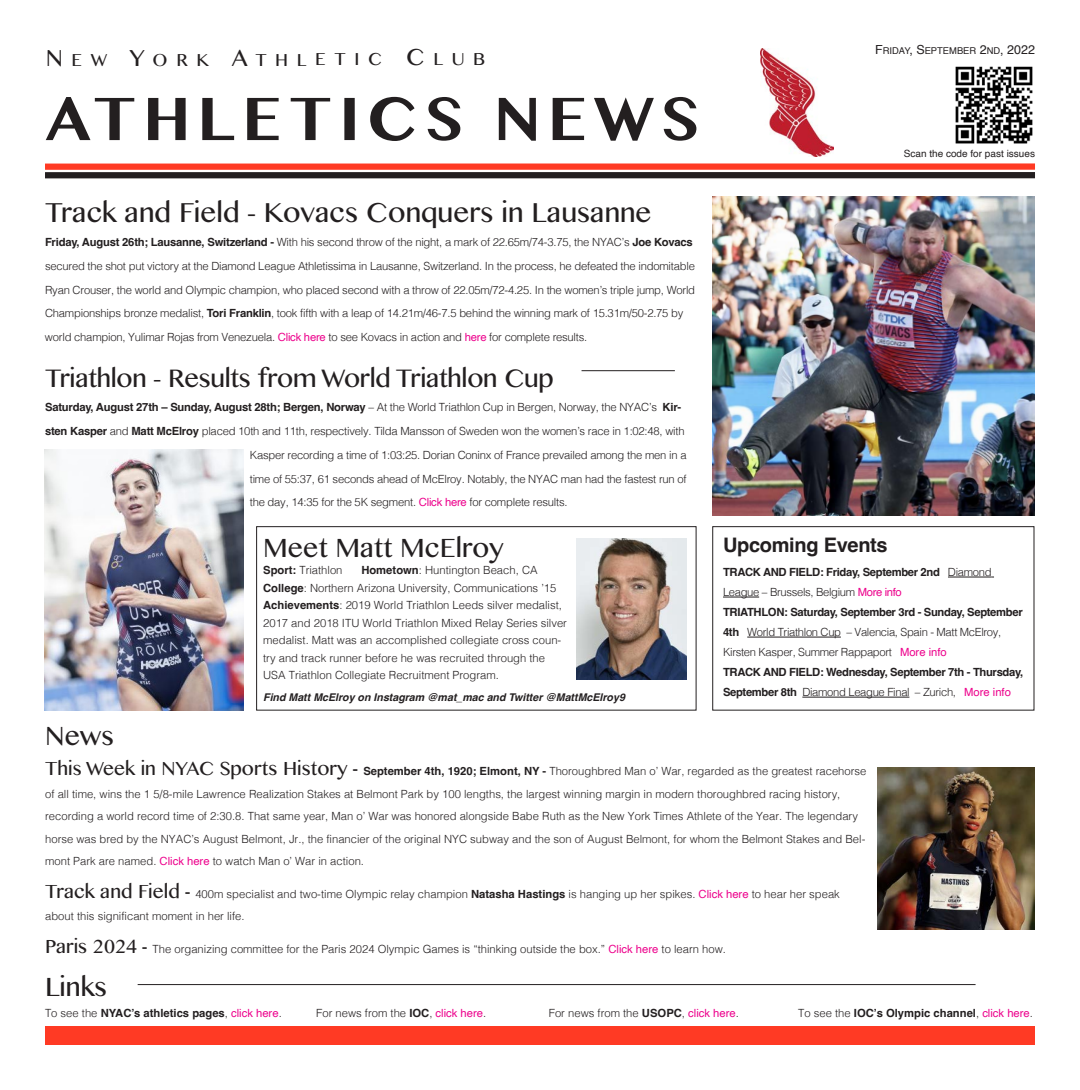
<style>
.page{position:relative;width:1080px;height:1090px;background:#fff}
.page>*{position:absolute;margin:0;border:0;box-sizing:border-box;transform-origin:0 0}
.t1{font:700 71.25px "Khmer MN";letter-spacing:.09em;color:#231f20}
.t2{font:32.5px "Khmer MN";color:#231f20}
.t3{font:31.25px "Khmer MN";color:#231f20}
.t4{font:30px "Khmer MN";letter-spacing:-.01em;color:#231f20}
.t5{font:20.62px "Khmer MN";letter-spacing:.42em;color:#231f20}
.t6{font:700 20px "Helvetica";letter-spacing:-.015em;color:#231f20}
.t7{font:300 11.25px/22.5px "Helvetica";color:#231f20}
.t8{font:300 11.25px/23.8px "Helvetica";letter-spacing:-.02em;color:#231f20}
.t9{font:700 11.25px/20px "Helvetica";letter-spacing:-.03em;color:#231f20}
.t10{font:700 11.25px "Helvetica";color:#231f20}
.t11{font:300 11.25px "Helvetica";letter-spacing:-.03em;color:#231f20}
.t12{font:italic 700 10.62px "Helvetica";color:#231f20}
.t13{font:10px "Helvetica";color:#231f20}
.t14{font:9.38px "Helvetica";color:#231f20}
.s1{font-size:27.5px}
.s2{font-weight:700}
.s3{font-weight:400;color:#ed028c}
.s4{font-weight:300}
.s5{font-size:12.5px}
.s6{font-family:"Khmer MN";font-weight:400;font-size:22.5px}
.s7{font-weight:400;font-size:17.5px}
</style>
<div class="page">
<div style="left:45px;top:1025px;width:990px;height:19px;background:#ff3a24"></div>
<img style="left:955px;top:66px;width:78px;height:78px">
<img style="left:760px;top:48px;width:73px;height:109px">
<div style="left:45px;top:172px;width:990px;height:6px;background:#231f20"></div>
<div style="left:45px;top:163px;width:990px;height:7px;background:#ff3a24"></div>
<div style="left:256px;top:526px;width:440px;height:184px;border:1px solid #231f20"></div>
<img style="left:576px;top:538px;width:111px;height:141px">
<div style="left:712px;top:526px;width:322px;height:184px;border:1px solid #231f20"></div>
<hr style="left:948px;top:576px;width:43px;height:1px;background:#231f20">
<hr style="left:723px;top:596px;width:36px;height:1px;background:#231f20">
<hr style="left:747px;top:636px;width:94px;height:1px;background:#231f20">
<hr style="left:802px;top:696px;width:107px;height:1px;background:#231f20">
<img style="left:712px;top:196px;width:322px;height:319px">
<img style="left:878px;top:767px;width:156px;height:162px">
<img style="left:45px;top:449px;width:198px;height:261px">
<hr style="left:582px;top:370px;width:93px;height:1px;background:#231f20">
<hr style="left:138px;top:983px;width:838px;height:1px;background:#231f20">
<p class="t5" style="left:46px;top:46px;width:441px"><span class="s1">N</span>EW <span class="s1">Y</span>ORK <span class="s1">A</span>THLETIC <span class="s1">C</span>LUB</p>
<p class="t1" style="left:46px;top:74px;width:656px">ATHLETICS NEWS</p>
<p class="t2" style="left:45px;top:192px;width:608px">Track and Field - Kovacs Conquers in Lausanne</p>
<p class="t8" style="left:45px;top:231px;width:652px"><span class="s2">Friday, August 26th; Lausanne, Switzerland -</span> With his second throw of the night, a mark of 22.65m/74-3.75, the NYAC’s <span class="s2">Joe Kovacs </span>secured the shot put victory at the Diamond League Athletissima in Lausanne, Switzerland. In the process, he defeated the indomitable Ryan Crouser, the world and Olympic champion, who placed second with a throw of 22.05m/72-4.25. In the women’s triple jump, World Championships bronze medalist, <span class="s2">Tori Franklin</span>, took fifth with a leap of 14.21m/46-7.5 behind the winning mark of 15.31m/50-2.75 by world champion, Yulimar Rojas from Venezuela. <span class="s3">Click here</span> to see Kovacs in action and <span class="s3">here</span> for complete results.</p>
<p class="t4" style="left:45px;top:359px;width:510px">Triathlon - Results from World Triathlon Cup</p>
<p class="t9" style="left:45px;top:398px;width:638px">Saturday, August 27th – Sunday, August 28th; Bergen, Norway <span class="s4">– At the World Triathlon Cup in Bergen, Norway, the NYAC’s</span> Kir-</p>
<p class="t8" style="left:45px;top:420px;width:641px"><span class="s2">sten Kasper</span> and <span class="s2">Matt McElroy</span> placed 10th and 11th, respectively. Tilda Mansson of Sweden won the women’s race in 1:02:48, with</p>
<p class="t8" style="left:250px;top:443px;width:438px">Kasper recording a time of 1:03:25. Dorian Coninx of France prevailed among the men in a</p>
<p class="t8" style="left:250px;top:467px;width:438px">time of 55:37, 61 seconds ahead of McElroy. Notably, the NYAC man had the fastest run of</p>
<p class="t8" style="left:250px;top:491px;width:319px">the day, 14:35 for the 5K segment. <span class="s3">Click here</span> for complete results.</p>
<p class="t3" style="left:263px;top:527px;width:242px">Meet Matt McElroy</p>
<p class="t7" style="left:263px;top:559px;width:81px"><span class="s2">Sport:</span> Triathlon</p>
<p class="t7" style="left:361px;top:559px;width:178px"><span class="s2">Hometown</span>: Huntington Beach, CA</p>
<p class="t7" style="left:263px;top:577px;width:295px"><span class="s2">College</span>: Northern Arizona University, Communications ’15</p>
<p class="t7" style="left:263px;top:597px;width:305px;line-height:17.5px"><span class="s2">Achievements</span>: 2019 World Triathlon Leeds silver medalist, 2017 and 2018 ITU World Triathlon Mixed Relay Series silver medalist. Matt was an accomplished collegiate cross coun&shy;try and track runner before he was recruited through the USA Triathlon Collegiate Recruitment Program.</p>
<p class="t12" style="left:263px;top:692px;width:363px">Find Matt McElroy on Instagram @mat_mac and Twitter @MattMcElroy9</p>
<p class="t14" style="left:875px;top:47px;width:161px"><span class="s5">F</span>RIDAY<span class="s5">, S</span>EPTEMBER <span class="s5">2</span>ND<span class="s5">, 2022</span></p>
<p class="t13" style="left:904px;top:149px;width:133px">Scan the code for past issues</p>
<p class="t6" style="left:723px;top:536px;width:166px">Upcoming Events</p>
<p class="t9" style="left:723px;top:562px;width:270px">TRACK AND FIELD: Friday, September 2nd <span class="s4">Diamond<br>League – Brussels, Belgium</span> <span class="s3">More info</span></p>
<p class="t9" style="left:723px;top:602px;width:301px">TRIATHLON: Saturday, September 3rd - Sunday, September<br>4th <span class="s4">World Triathlon Cup – Valencia, Spain - Matt McElroy,</span></p>
<p class="t11" style="left:723px;top:647px;width:225px">Kirsten Kasper, Summer Rappaport <span class="s3">More info</span></p>
<p class="t9" style="left:723px;top:662px;width:302px">TRACK AND FIELD: Wednesday, September 7th - Thursday,<br>September 8th <span class="s4">Diamond League Final – Zurich,</span> <span class="s3">More info</span></p>
<p class="t3" style="left:45px;top:715px;width:70px">News</p>
<p class="t7" style="left:45px;top:760px;width:823px"><span class="s6">This Week in NYAC Sports History</span> <span class="s7">-</span> <span class="s2">September 4th, 1920; Elmont, NY -</span> Thoroughbred Man o’ War, regarded as the greatest racehorse of all time, wins the 1 5/8-mile Lawrence Realization Stakes at Belmont Park by 100 lengths, the largest winning margin in modern thoroughbred racing history, recording a world record time of 2:30.8. That same year, Man o’ War was honored alongside Babe Ruth as the New York Times Athlete of the Year. The legendary horse was bred by the NYAC’s August Belmont, Jr., the financier of the original NYC subway and the son of August Belmont, for whom the Belmont Stakes and Bel&shy;mont Park are named. <span class="s3">Click here</span> to watch Man o’ War in action.</p>
<p class="t7" style="left:45px;top:883px;width:796px"><span class="s6">Track and Field</span> <span class="s7">-</span> 400m specialist and two-time Olympic relay champion <span class="s2">Natasha Hastings</span> is hanging up her spikes. <span class="s3">Click here</span> to hear her speak about this significant moment in her life.</p>
<p class="t7" style="left:45px;top:938px;width:682px"><span class="s6">Paris 2024</span> <span class="s7">-</span> The organizing committee for the Paris 2024 Olympic Games is “thinking outside the box.” <span class="s3">Click here</span> to learn how.</p>
<p class="t3" style="left:45px;top:966px;width:64px">Links</p>
<p class="t10" style="left:45px;top:1008px;width:238px"><span class="s4">To see the</span> NYAC’s athletics pages<span class="s4">,</span> <span class="s3">click here</span><span class="s4">.</span></p>
<p class="t7" style="left:316px;top:1002px;width:172px">For news from the <span class="s2">IOC</span>, <span class="s3">click here</span>.</p>
<p class="t7" style="left:549px;top:1002px;width:192px">For news from the <span class="s2">USOPC</span>, <span class="s3">click here</span>.</p>
<p class="t10" style="left:798px;top:1008px;width:236px"><span class="s4">To see the</span> IOC’s Olympic channel<span class="s4">,</span> <span class="s3">click here</span><span class="s4">.</span></p>
</div>
